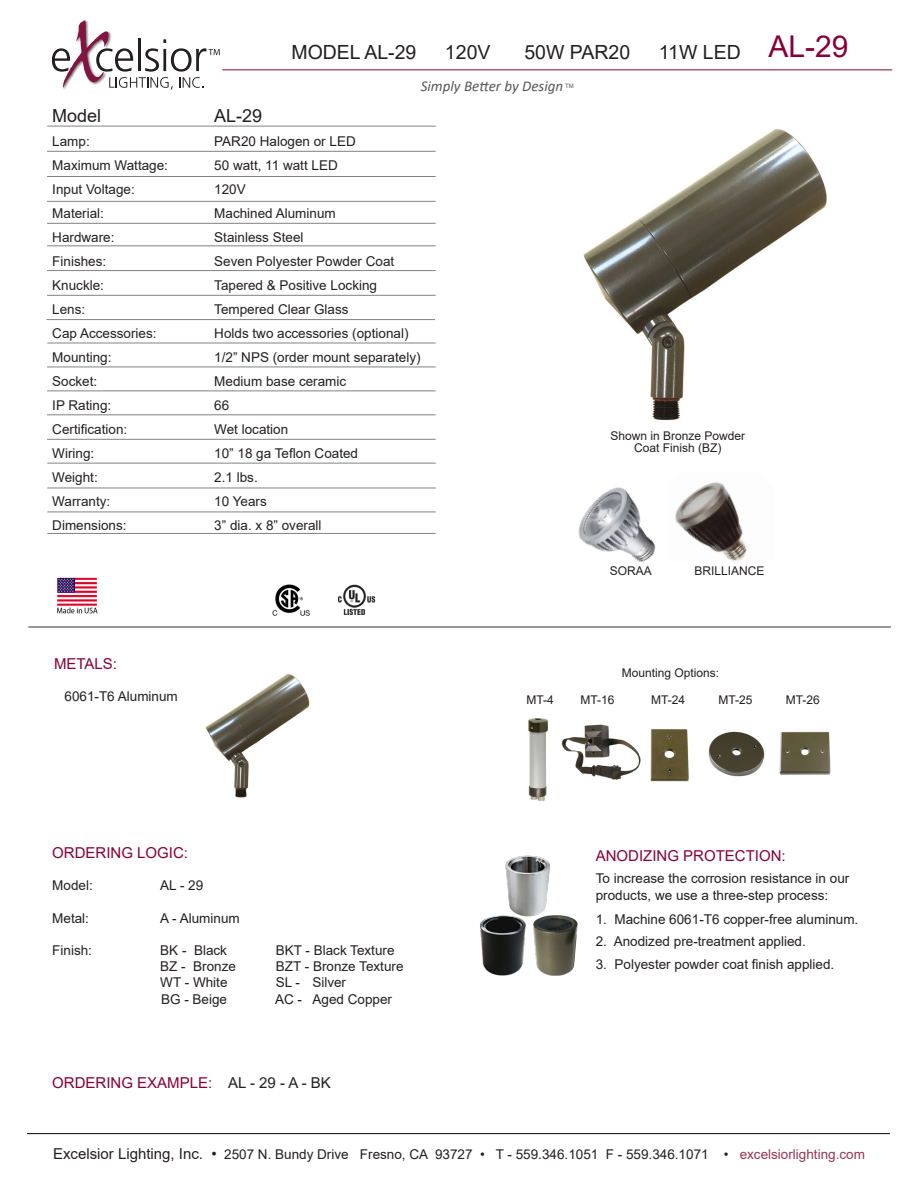
<style>
.page{position:relative;width:918px;height:1188px;background:#fff}
.page>*{position:absolute;margin:0;border:0;box-sizing:border-box;transform-origin:0 0}
.t1{font:30px "Arial";color:#860037}
.t2{font:19.5px "Arial";color:#231f20}
.t3{font:18px "Arial";color:#231f20}
.t4{font:15px "Arial";color:#860037}
.t5{font:italic 15px "Calibri";color:#57585a}
.t6{font:13.5px/16.5px "Arial";color:#231f20}
.t7{font:12px/12px "Arial";color:#231f20;text-align:center}
.t8{font:6px "Arial";color:#57585a}
.s1{color:#fff}
.s2{color:#231f20}
.s3{font-size:15px}
.s4{color:#973650}
</style>
<div class="page">
<img style="left:583px;top:129px;width:244px;height:292px">
<hr style="left:47px;top:126px;width:389px;height:1px;background:#808285">
<hr style="left:47px;top:151px;width:389px;height:1px;background:#808285">
<hr style="left:47px;top:176px;width:389px;height:1px;background:#808285">
<hr style="left:47px;top:201px;width:389px;height:1px;background:#808285">
<hr style="left:47px;top:223px;width:389px;height:1px;background:#808285">
<hr style="left:47px;top:246px;width:389px;height:1px;background:#808285">
<hr style="left:47px;top:270px;width:389px;height:1px;background:#808285">
<hr style="left:47px;top:295px;width:389px;height:1px;background:#808285">
<hr style="left:47px;top:319px;width:388px;height:1px;background:#808285">
<hr style="left:47px;top:343px;width:389px;height:1px;background:#808285">
<hr style="left:47px;top:367px;width:389px;height:1px;background:#808285">
<hr style="left:47px;top:391px;width:389px;height:1px;background:#808285">
<hr style="left:47px;top:415px;width:389px;height:1px;background:#808285">
<hr style="left:47px;top:439px;width:389px;height:1px;background:#808285">
<hr style="left:47px;top:463px;width:389px;height:1px;background:#808285">
<hr style="left:47px;top:488px;width:389px;height:1px;background:#808285">
<hr style="left:47px;top:512px;width:389px;height:1px;background:#808285">
<hr style="left:47px;top:533px;width:389px;height:1px;background:#808285">
<hr style="left:29px;top:627px;width:862px;height:1px;background:#333">
<hr style="left:27px;top:1133px;width:863px;height:1px;background:#000">
<hr style="left:223px;top:69px;width:669px;height:1px;background:#860037">
<svg style="left:52px;top:20px;width:168px;height:70px"></svg>
<img style="left:205px;top:674px;width:105px;height:124px">
<img style="left:56px;top:577px;width:42px;height:37px">
<img style="left:272px;top:585px;width:38px;height:31px">
<img style="left:338px;top:585px;width:38px;height:30px">
<img style="left:779px;top:731px;width:52px;height:44px">
<img style="left:528px;top:718px;width:20px;height:83px">
<img style="left:650px;top:729px;width:39px;height:53px">
<img style="left:708px;top:731px;width:57px;height:46px">
<img style="left:561px;top:724px;width:80px;height:56px">
<img style="left:505px;top:855px;width:45px;height:62px">
<img style="left:480px;top:914px;width:47px;height:62px">
<img style="left:529px;top:913px;width:49px;height:63px">
<img style="left:578px;top:487px;width:78px;height:75px">
<img style="left:675px;top:482px;width:72px;height:79px">
<p class="t2" style="left:291px;top:38px;width:451px">MODEL AL-29 <span class="s1">•</span> 120V <span class="s1">•</span> 50W PAR20 <span class="s1">•</span> 11W LED</p>
<p class="t1" style="left:768px;top:25px;width:82px">AL-29</p>
<p class="t5" style="left:421px;top:76px;width:144px">Simply Better by Design</p>
<p class="t8" style="left:565px;top:82px;width:10px">TM</p>
<p class="t3" style="left:52px;top:103px;width:51px">Model</p>
<p class="t3" style="left:214px;top:103px;width:50px">AL-29</p>
<p class="t6" style="left:52px;top:133px;width:39px">Lamp:</p>
<p class="t6" style="left:214px;top:133px;width:143px">PAR20 Halogen or LED</p>
<p class="t6" style="left:52px;top:157px;width:117px">Maximum Wattage:</p>
<p class="t6" style="left:214px;top:157px;width:125px">50 watt, 11 watt LED</p>
<p class="t6" style="left:52px;top:181px;width:84px">Input Voltage:</p>
<p class="t6" style="left:214px;top:181px;width:33px">120V</p>
<p class="t6" style="left:52px;top:205px;width:53px">Material:</p>
<p class="t6" style="left:214px;top:205px;width:123px">Machined Aluminum</p>
<p class="t6" style="left:52px;top:229px;width:64px">Hardware:</p>
<p class="t6" style="left:214px;top:229px;width:91px">Stainless Steel</p>
<p class="t6" style="left:52px;top:253px;width:56px">Finishes:</p>
<p class="t6" style="left:214px;top:253px;width:182px">Seven Polyester Powder Coat</p>
<p class="t6" style="left:52px;top:277px;width:53px">Knuckle:</p>
<p class="t6" style="left:214px;top:277px;width:164px">Tapered &amp; Positive Locking</p>
<p class="t6" style="left:52px;top:301px;width:35px">Lens:</p>
<p class="t6" style="left:214px;top:301px;width:136px">Tempered Clear Glass</p>
<p class="t6" style="left:52px;top:325px;width:106px">Cap Accessories:</p>
<p class="t6" style="left:214px;top:325px;width:196px">Holds two accessories (optional)</p>
<p class="t6" style="left:52px;top:349px;width:61px">Mounting:</p>
<p class="t6" style="left:214px;top:349px;width:208px">1/2” NPS (order mount separately)</p>
<p class="t6" style="left:52px;top:373px;width:47px">Socket:</p>
<p class="t6" style="left:214px;top:373px;width:134px">Medium base ceramic</p>
<p class="t6" style="left:52px;top:397px;width:61px">IP Rating:</p>
<p class="t6" style="left:214px;top:397px;width:17px">66</p>
<p class="t6" style="left:52px;top:421px;width:77px">Certification:</p>
<p class="t6" style="left:214px;top:421px;width:76px">Wet location</p>
<p class="t6" style="left:52px;top:445px;width:43px">Wiring:</p>
<p class="t6" style="left:214px;top:445px;width:145px">10” 18 ga Teflon Coated</p>
<p class="t6" style="left:52px;top:469px;width:47px">Weight:</p>
<p class="t6" style="left:214px;top:469px;width:45px">2.1 lbs.</p>
<p class="t6" style="left:52px;top:493px;width:60px">Warranty:</p>
<p class="t6" style="left:214px;top:493px;width:54px">10 Years</p>
<p class="t6" style="left:52px;top:517px;width:76px">Dimensions:</p>
<p class="t6" style="left:214px;top:517px;width:109px">3” dia. x 8” overall</p>
<p class="t7" style="left:610px;top:430px;width:136px">Shown in Bronze Powder<br>Coat Finish (BZ)</p>
<p class="t7" style="left:610px;top:565px;width:44px">SORAA</p>
<p class="t7" style="left:694px;top:565px;width:72px">BRILLIANCE</p>
<p class="t4" style="left:54px;top:653px;width:65px">METALS:</p>
<p class="t6" style="left:65px;top:688px;width:115px">6061-T6 Aluminum</p>
<p class="t4" style="left:52px;top:842px;width:137px">ORDERING LOGIC:</p>
<p class="t6" style="left:52px;top:877px;width:42px">Model:</p>
<p class="t6" style="left:160px;top:877px;width:45px">AL - 29</p>
<p class="t6" style="left:52px;top:910px;width:38px">Metal:</p>
<p class="t6" style="left:160px;top:910px;width:81px">A - Aluminum</p>
<p class="t6" style="left:52px;top:942px;width:41px">Finish:</p>
<p class="t6" style="left:160px;top:942px;width:68px">BK - Black</p>
<p class="t6" style="left:276px;top:942px;width:120px">BKT - Black Texture</p>
<p class="t6" style="left:160px;top:958px;width:77px">BZ - Bronze</p>
<p class="t6" style="left:276px;top:958px;width:129px">BZT - Bronze Texture</p>
<p class="t6" style="left:160px;top:974px;width:69px">WT - White</p>
<p class="t6" style="left:276px;top:974px;width:72px">SL - Silver</p>
<p class="t6" style="left:161px;top:991px;width:68px">BG - Beige</p>
<p class="t6" style="left:275px;top:991px;width:119px">AC - Aged Copper</p>
<p class="t4" style="left:52px;top:1073px;width:280px">ORDERING EXAMPLE: <span class="s2">AL - 29 - A - BK</span></p>
<p class="t7" style="left:622px;top:667px;width:99px">Mounting Options:</p>
<p class="t7" style="left:526px;top:694px;width:29px">MT-4</p>
<p class="t7" style="left:581px;top:694px;width:35px">MT-16</p>
<p class="t7" style="left:651px;top:694px;width:35px">MT-24</p>
<p class="t7" style="left:719px;top:694px;width:35px">MT-25</p>
<p class="t7" style="left:786px;top:694px;width:35px">MT-26</p>
<p class="t4" style="left:596px;top:845px;width:192px">ANODIZING PROTECTION:</p>
<p class="t6" style="left:596px;top:870px;width:255px">To increase the corrosion resistance in our products, we use a three-step process:</p>
<p class="t6" style="left:596px;top:911px;width:264px">1. Machine 6061-T6 copper-free aluminum.</p>
<p class="t6" style="left:596px;top:933px;width:212px">2. Anodized pre-treatment applied.</p>
<p class="t6" style="left:596px;top:956px;width:240px">3. Polyester powder coat finish applied.</p>
<p class="t6" style="left:53px;top:1146px;width:813px"><span class="s3">Excelsior Lighting, Inc. •</span> 2507 N. Bundy Drive Fresno, CA 93727 • T - 559.346.1051 F - 559.346.1071 • <span class="s4">excelsiorlighting.com</span></p>
</div>
